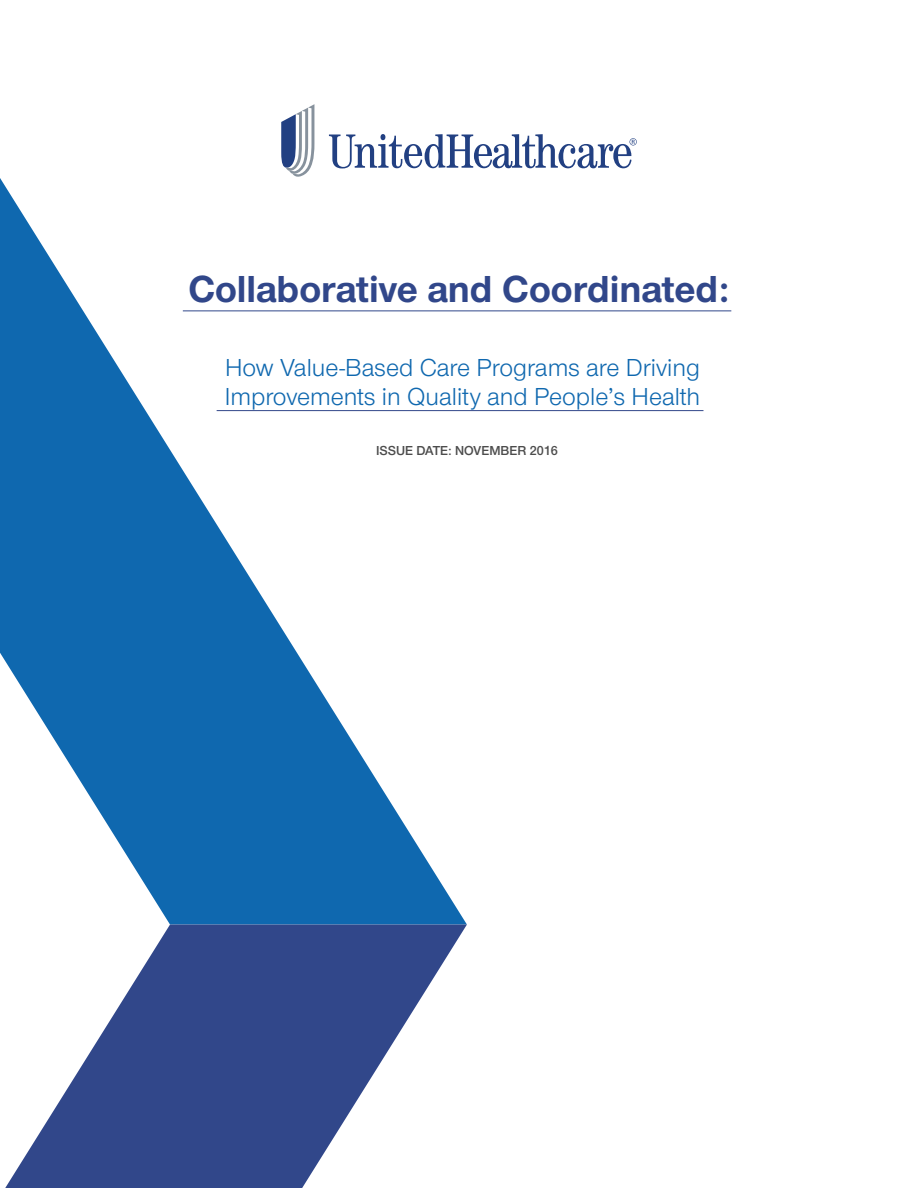
<style>
.page{position:relative;width:918px;height:1188px;background:#fff}
.page>*{position:absolute;margin:0;border:0;box-sizing:border-box;transform-origin:0 0}
.Cover_-_Large_Text{font:700 39px "UHC Sans";color:#31478a}
.Cover_-_Medium_Text{font:25.5px/28.5px "UHC Sans";color:#0f68af}
.Cover_-_Small_Text{font:600 13.5px "UHC Sans";color:#4c4c4c}
</style>
<div class="page">
<svg style="left:0;top:178px;width:467px;height:747px"></svg>
<svg style="left:5px;top:925px;width:462px;height:263px;fill:#31478a"></svg>
<svg style="left:329px;top:134px;width:308px;height:34px"></svg>
<svg style="left:281px;top:104px;width:33px;height:73px"></svg>
<hr style="left:183px;top:311px;width:548px;height:1px;background:#31478a">
<hr style="left:217px;top:410px;width:486px;height:1px;background:#31478a">
<p class="Cover_-_Large_Text" style="left:188px;top:263px;width:543px">Collaborative and Coordinated:</p>
<p class="Cover_-_Medium_Text" style="left:225px;top:352px;width:477px">How Value-Based Care Programs are Driving<br>Improvements in Quality and People’s Health</p>
<p class="Cover_-_Small_Text" style="left:376px;top:442px;width:183px">ISSUE DATE: NOVEMBER 2016</p>
</div>
